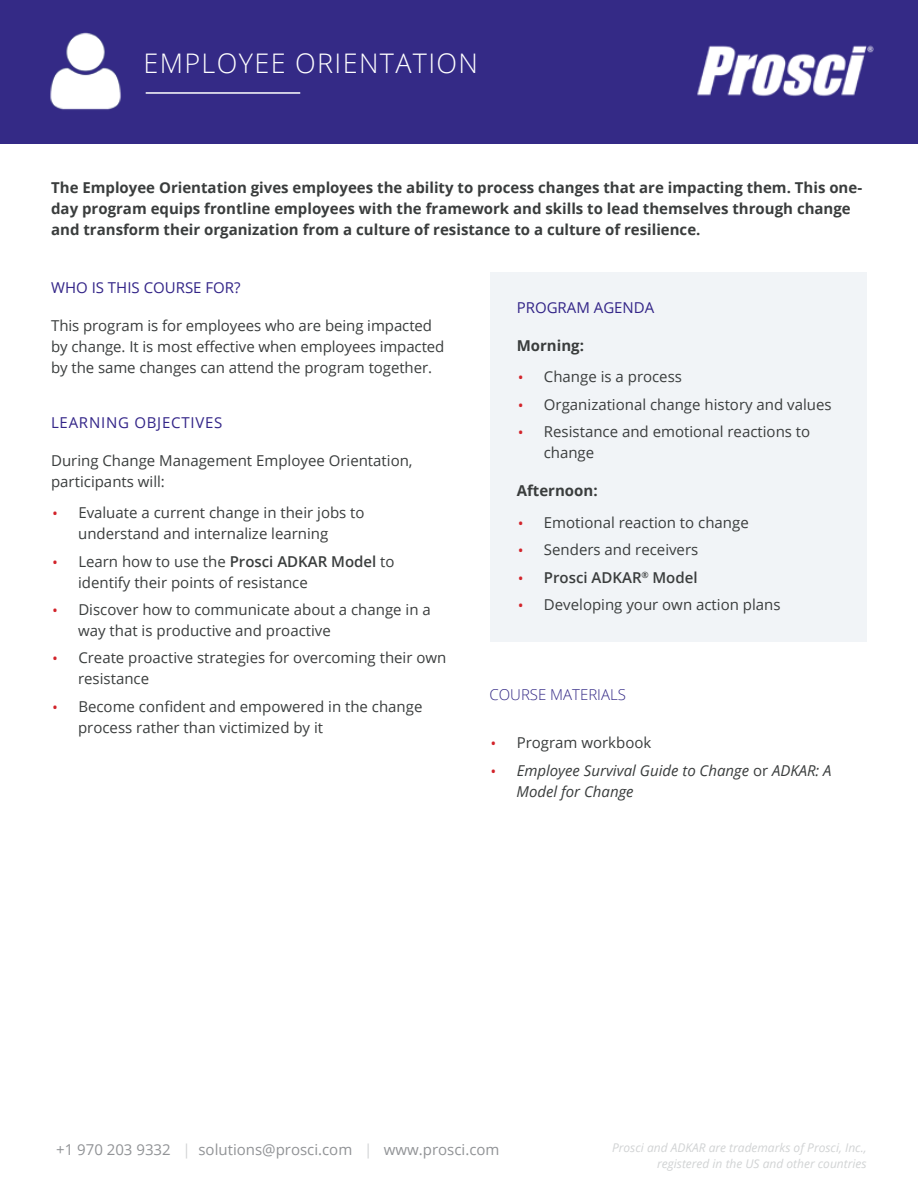
<style>
.page{position:relative;width:918px;height:1188px;background:#fff}
.page>*{position:absolute;margin:0;border:0;box-sizing:border-box;transform-origin:0 0}
.t1{font:300 27px "Open Sans";letter-spacing:.05em;color:#fff}
.t2{font:300 21px "Open Sans";color:#d2232a}
.t3{font:15px/27.5px "Open Sans";color:#3a3d3d}
.t4{font:700 15px "Open Sans";color:#3a3d3d}
.t5{font:italic 15px "Open Sans";color:#3a3d3d}
.t6{font:15px "Open Sans";color:#919396}
.t7{font:15px "Open Sans";color:#332588}
.t8{font:15px "Open Sans";letter-spacing:.05em;color:#332588}
.t9{font:600 15px "Open Sans";color:#3a3d3d}
.t10{font:300 15px "Open Sans";color:#342a86}
.t11{font:15px "Open Sans";color:#d1d3d4}
.t12{font:italic 12px/16.5px "Open Sans";color:#d1d3d4;text-align:right}
.t13{font:600 8.7px "Open Sans";color:#3a3d3d}
.s1{font-weight:600}
.s2{font-style:normal}
</style>
<div class="page">
<div style="left:490px;top:273px;width:377px;height:369px;background:#f1f4f7"></div>
<div style="left:0;top:0;width:918px;height:143px;background:#342a86"></div>
<img style="left:697px;top:45px;width:177px;height:51px">
<hr style="left:146px;top:92px;width:154px;height:2px;background:#fff">
<img style="left:50px;top:32px;width:71px;height:78px">
<h1 class="t1" style="left:144px;top:45px;width:336px">EMPLOYEE ORIENTATION</h1>
<p class="t4" style="left:51px;top:177px;width:813px">The Employee Orientation gives employees the ability to process changes that are impacting them. This one-</p>
<p class="t4" style="left:51px;top:219px;width:651px">and transform their organization from a culture of resistance to a culture of resilience.</p>
<p class="t4" style="left:51px;top:198px;width:801px">day program equips frontline employees with the framework and skills to lead themselves through change</p>
<p class="t7" style="left:51px;top:278px;width:191px">WHO IS THIS COURSE FOR?</p>
<p class="t3" style="left:51px;top:315px;width:395px;line-height:21px">This program is for employees who are being impacted by change It. is most effective when employees impacted by the same changes can attend the program together.</p>
<p class="t8" style="left:51px;top:412px;width:173px">LEARNING OBJECTIVES</p>
<p class="t3" style="left:51px;top:449px;width:363px;line-height:21px">During Change Management Employee Orientation, participants will:</p>
<p class="t3" style="left:78px;top:499px;width:288px">Evaluate a current change in their jobs to</p>
<h2 class="t2" style="left:51px;top:499px;width:9px">•</h2>
<h2 class="t2" style="left:51px;top:548px;width:9px">•</h2>
<h2 class="t2" style="left:51px;top:596px;width:9px">•</h2>
<h2 class="t2" style="left:51px;top:644px;width:9px">•</h2>
<h2 class="t2" style="left:51px;top:693px;width:9px">•</h2>
<p class="t3" style="left:78px;top:520px;width:318px">understand and internalize learning<br>Learn how to use the <span class="s1">Prosci ADKAR Model</span> to</p>
<p class="t3" style="left:78px;top:568px;width:354px">identify their points of resistance<br>Discover how to communicate about a change in a</p>
<p class="t3" style="left:78px;top:616px;width:370px">way that is productive and proactive<br>Create proactive strategies for overcoming their own</p>
<p class="t3" style="left:78px;top:665px;width:346px">resistance<br>Become confident and empowered in the change</p>
<p class="t3" style="left:78px;top:713px;width:247px">process rather than victimized by it</p>
<p class="t7" style="left:517px;top:297px;width:139px">PROGRAM AGENDA</p>
<p class="t4" style="left:517px;top:335px;width:69px">Morning:</p>
<p class="t3" style="left:544px;top:363px;width:140px">Change is a process</p>
<h2 class="t2" style="left:517px;top:363px;width:9px">•</h2>
<h2 class="t2" style="left:517px;top:391px;width:9px">•</h2>
<h2 class="t2" style="left:517px;top:418px;width:9px">•</h2>
<p class="t3" style="left:544px;top:390px;width:289px">Organizational change history and values</p>
<p class="t3" style="left:544px;top:418px;width:268px">Resistance and emotional reactions to</p>
<p class="t3" style="left:544px;top:439px;width:52px">change</p>
<p class="t4" style="left:517px;top:480px;width:82px">Afternoon:</p>
<p class="t3" style="left:544px;top:508px;width:206px">Emotional reaction to change</p>
<h2 class="t2" style="left:517px;top:509px;width:9px">•</h2>
<h2 class="t2" style="left:517px;top:536px;width:9px">•</h2>
<p class="t3" style="left:544px;top:536px;width:156px">Senders and receivers</p>
<h2 class="t2" style="left:517px;top:564px;width:9px">•</h2>
<p class="t9" style="left:652px;top:567px;width:47px">Model</p>
<p class="t13" style="left:642px;top:569px;width:9px">®</p>
<p class="t9" style="left:544px;top:567px;width:99px">Prosci ADKAR</p>
<h2 class="t2" style="left:517px;top:591px;width:9px">•</h2>
<p class="t3" style="left:544px;top:590px;width:238px">Developing your own action plans</p>
<p class="t10" style="left:489px;top:684px;width:138px">COURSE MATERIALS</p>
<p class="t3" style="left:517px;top:729px;width:136px">Program workbook</p>
<h2 class="t2" style="left:489px;top:729px;width:9px">•</h2>
<h2 class="t2" style="left:489px;top:757px;width:9px">•</h2>
<p class="t5" style="left:517px;top:760px;width:316px">Employee Survival Guide to Change <span class="s2">or</span> ADKAR A:</p>
<p class="t5" style="left:516px;top:781px;width:119px">Model for Change</p>
<p class="t6" style="left:56px;top:1139px;width:116px">+1 970 203 9332</p>
<p class="t11" style="left:182px;top:1139px;width:10px">|</p>
<p class="t6" style="left:198px;top:1139px;width:155px">solutions@prosci.com</p>
<p class="t11" style="left:364px;top:1139px;width:10px">|</p>
<p class="t6" style="left:384px;top:1139px;width:117px">www.prosci.com</p>
<p class="t12" style="left:612px;top:1139px;width:256px">Prosci and ADKAR are trademarks of Prosci, Inc., registered in the US and other countries</p>
</div>
